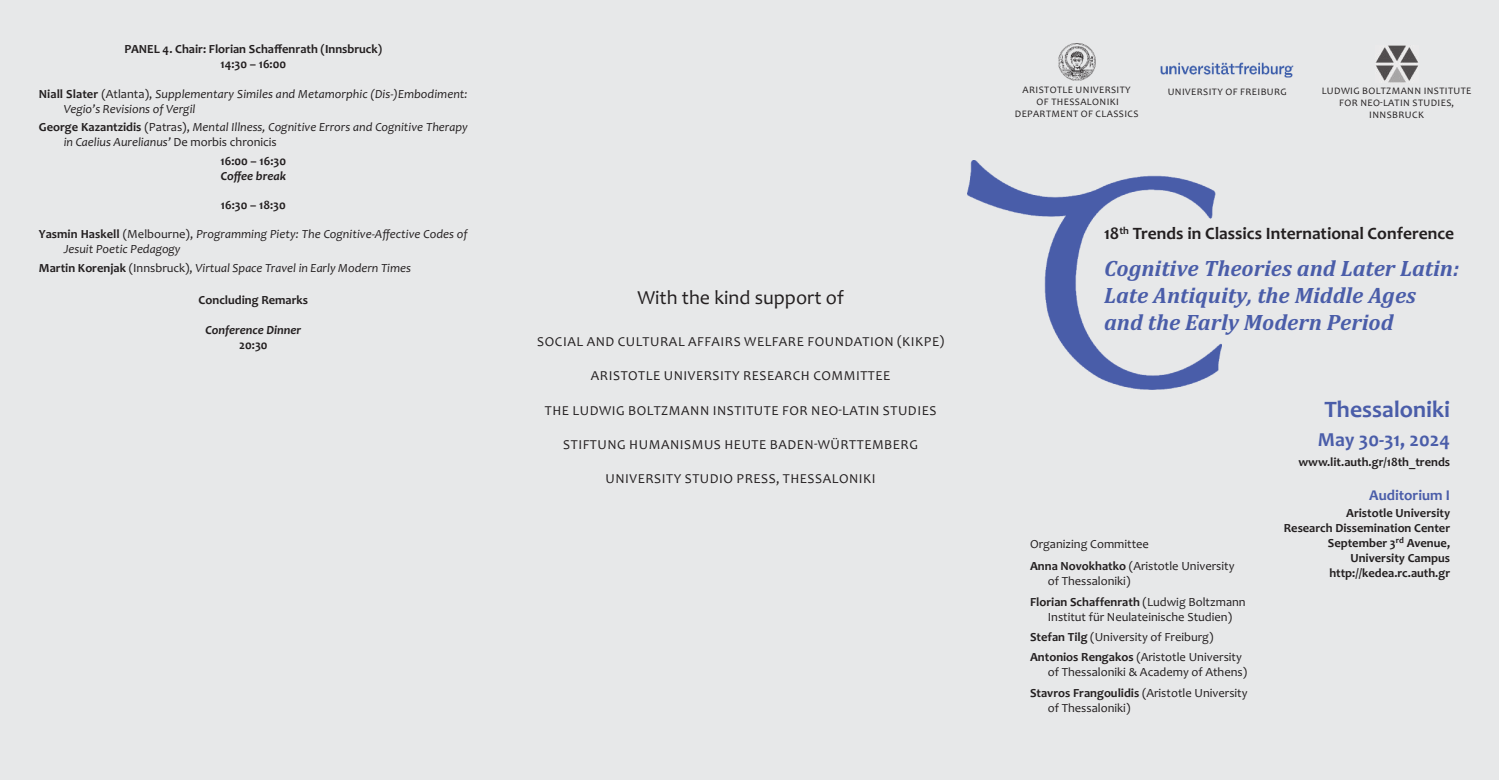
<style>
.page{position:relative;width:1499px;height:780px;background:#e7e8e9}
.page>*{position:absolute;margin:0;border:0;box-sizing:border-box;transform-origin:0 0}
.t1{font:700 23.75px "Candara";color:#4a5da9}
.t2{font:italic 700 22.5px/27px "Cambria";color:#4a5da9}
.t3{font:20px "Candara";color:#231f20}
.t4{font:700 20px "Candara";color:#4a5da9}
.t5{font:700 17.5px "Candara";color:#231f20}
.t6{font:700 15px "Candara";color:#4a5da9}
.t7{font:13.75px "Candara";letter-spacing:.04em;color:#231f20}
.t8{font:italic 12.5px/15px "Candara";color:#231f20}
.t9{font:12.5px/20.4px "Candara";color:#231f20}
.t10{font:700 12.5px/15px "Candara";color:#231f20;text-align:center}
.t11{font:italic 700 12.5px "Candara";color:#231f20}
.t12{font:10px/12px "Candara";letter-spacing:.04em;color:#231f20;text-align:center}
.s1{font-weight:700;font-style:normal}
.s2{font-style:normal}
.s3{font-weight:700}
</style>
<div class="page">
<img style="left:967px;top:160px;width:254px;height:229px">
<img style="left:1058px;top:44px;width:37px;height:36px">
<img style="left:1375px;top:45px;width:43px;height:37px">
<img style="left:1160px;top:62px;width:134px;height:16px">
<p class="t10" style="left:124px;top:42px;width:259px">PANEL 4. Chair: Florian Schaffenrath (Innsbruck)<br>14:30 – 16:00</p>
<p class="t8" style="left:64px;top:86px;width:405px;text-indent:-25px"><span class="s1">Niall Slater</span> <span class="s2">(ATLANTA),</span> Supplementary Similes and Metamorphic (Dis-)Embodiment:<br>Vegio’s Revisions of Vergil</p>
<p class="t8" style="left:64px;top:119px;width:405px;text-indent:-25px"><span class="s1">George Kazantzidis</span> <span class="s2">(PATRAS),</span> Mental Illness, Cognitive Errors and Cognitive Therapy in Caelius Aurelianus’ <span class="s2">DE MORBIS CHRONICIS</span></p>
<p class="t10" style="left:221px;top:153px;width:67px">16:00 – 16:30</p>
<p class="t11" style="left:221px;top:168px;width:67px">Coffee break</p>
<p class="t10" style="left:221px;top:197px;width:66px">16:30 – 18:30</p>
<p class="t8" style="left:64px;top:226px;width:405px;text-indent:-25px"><span class="s1">Yasmin Haskell</span> <span class="s2">(MELBOURNE),</span> Programming Piety: The Cognitive-Affective Codes of<br>Jesuit Poetic Pedagogy</p>
<p class="t8" style="left:39px;top:260px;width:374px"><span class="s1">Martin Korenjak</span> <span class="s2">(INNSBRUCK),</span> Virtual Space Travel in Early Modern Times</p>
<p class="t10" style="left:199px;top:292px;width:111px">Concluding Remarks</p>
<p class="t11" style="left:205px;top:322px;width:97px">Conference Dinner</p>
<p class="t10" style="left:239px;top:337px;width:30px">20:30</p>
<h3 class="t3" style="left:637px;top:286px;width:208px">WITH THE KIND SUPPORT OF</h3>
<p class="t7" style="left:537px;top:333px;width:409px">SOCIAL AND CULTURAL AFFAIRS WELFARE FOUNDATION (KIKPE)</p>
<p class="t7" style="left:591px;top:367px;width:301px">ARISTOTLE UNIVERSITY RESEARCH COMMITTEE</p>
<p class="t7" style="left:545px;top:402px;width:393px">THE LUDWIG BOLTZMANN INSTITUTE FOR NEO-LATIN STUDIES</p>
<p class="t7" style="left:563px;top:436px;width:356px">STIFTUNG HUMANISMUS HEUTE BADEN-WÜRTTEMBERG</p>
<p class="t7" style="left:605px;top:470px;width:272px">UNIVERSITY STUDIO PRESS, THESSALONIKI</p>
<p class="t12" style="left:1015px;top:83px;width:125px">ARISTOTLE UNIVERSITY<br>OF THESSALONIKI<br>DEPARTMENT OF CLASSICS</p>
<p class="t12" style="left:1322px;top:85px;width:151px">LUDWIG BOLTZMANN INSTITUTE<br>FOR NEO-LATIN STUDIES,<br>INNSBRUCK</p>
<p class="t12" style="left:1168px;top:85px;width:121px">UNIVERSITY OF FREIBURG</p>
<h3 class="t5" style="left:1104px;top:223px;width:351px">18<sup>th</sup> Trends in Classics International Conference</h3>
<h2 class="t2" style="left:1104px;top:254px;width:357px">Cognitive Theories and Later Latin:<br>Late Antiquity, the Middle Ages and the Early Modern Period</h2>
<p class="t9" style="left:1030px;top:532px;width:206px;line-height:22.1px">ORGANIZING COMMITTEE<br><span class="s3">Anna Novokhatko</span> (ARISTOTLE UNIVERSITY</p>
<p class="t9" style="left:1030px;top:570px;width:217px;text-indent:18px">OF THESSALONIKI)<br><span class="s3">Florian Schaffenrath</span> (LUDWIG BOLTZMANN</p>
<p class="t9" style="left:1030px;top:606px;width:213px;text-indent:18px">INSTITUT FÜR NEULATEINISCHE STUDIEN)<br><span class="s3">Stefan Tilg</span> (UNIVERSITY OF FREIBURG)<br><span class="s3">Antonios Rengakos</span> (ARISTOTLE UNIVERSITY</p>
<p class="t9" style="left:1030px;top:661px;width:219px;text-align:right">OF THESSALONIKI &amp; ACADEMY OF ATHENS)<br><span class="s3">Stavros Frangoulidis</span> (ARISTOTLE UNIVERSITY</p>
<p class="t9" style="left:1048px;top:697px;width:84px">OF THESSALONIKI)</p>
<h1 class="t1" style="left:1324px;top:395px;width:127px">Thessaloniki</h1>
<h3 class="t4" style="left:1318px;top:427px;width:134px">May 30-31, 2024</h3>
<p class="t10" style="left:1298px;top:454px;width:153px">www.lit.auth.gr/18th_trends</p>
<p class="t6" style="left:1369px;top:486px;width:82px">Auditorium I</p>
<p class="t10" style="left:1284px;top:505px;width:168px;text-align:right">Aristotle University<br>Research Dissemination Center<br>September 3<sup>rd</sup> Avenue,<br>University Campus http://kedea.rc.auth.gr</p>
</div>
